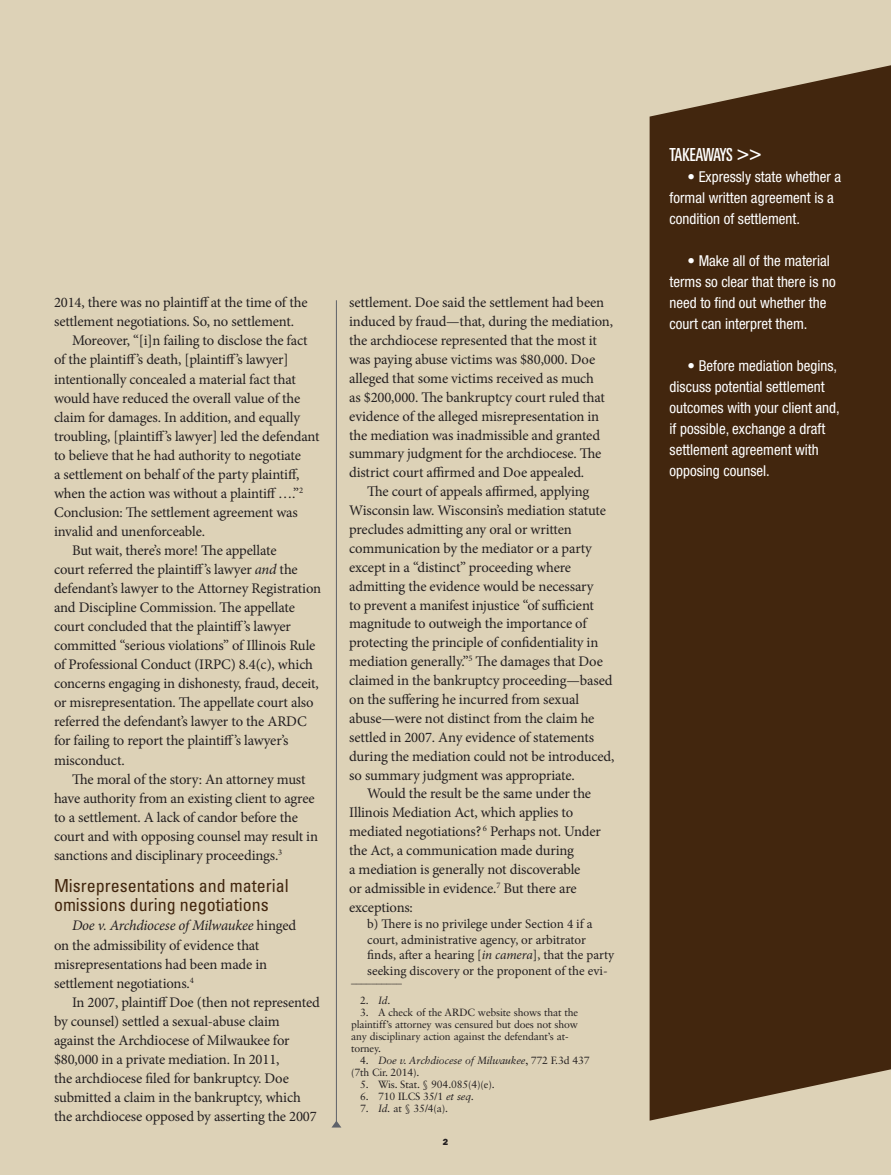
<style>
.page{position:relative;width:891px;height:1175px;background:#fff}
.page>*{position:absolute;margin:0;border:0;box-sizing:border-box;transform-origin:0 0}
.copyhead{font:condensed 18px/19px "Univers LT Std";color:#42260e}
.t1{font:ultra-condensed 18px "Univers LT Std";letter-spacing:-.05em;color:#fff}
.summary{font:condensed 15px/21px "Helvetica Neue LT Std";color:#fff}
.body{font:14.7px/19px "Minion Pro";letter-spacing:-.01em;color:#231f20}
.long_quote{font:13.2px/15.9px "Minion Pro";color:#231f20}
.footnote{font:10.5px/12px "Sabon LT Std";letter-spacing:-.015em;color:#231f20}
.t2{font:9px "ITC Franklin Gothic Std Hvy";color:#231f20}
.s1{font-style:italic}
.s2{font-size:21px}
</style>
<div class="page">
<div style="left:0;top:0;width:891px;height:1174px;background:#ddd2b7"></div>
<svg style="left:332px;top:1120px;width:9px;height:7px"></svg>
<hr style="left:336px;top:300px;width:1px;height:822px;background:#5e6269">
<div style="left:650px;top:65px;width:241px;height:1055px;background:#42260e"></div>
<p class="body" style="left:54px;top:293px;width:255px">2014, there was no plaintiff at the time of the settlement negotiations. So, no settlement.</p>
<p class="body" style="left:54px;top:331px;width:267px;text-indent:18px">Moreover, “[i]n failing to disclose the fact of the plaintiff’s death, [plaintiff’s lawyer] intentionally concealed a material fact that would have reduced the overall value of the claim for damages. In addition, and equally troubling, [plaintiff’s lawyer] led the defendant to believe that he had authority to negotiate<br>a settlement on behalf of the party plaintiff, when the action was without a plaintiff ….”<sup>2<br></sup>Conclusion: The settlement agreement was invalid and unenforceable.</p>
<p class="body" style="left:54px;top:541px;width:269px;text-indent:18px">But wait, there’s more! The appellate<br>court referred the plaintiff’s lawyer <span class="s1">and</span> the defendant’s lawyer to the Attorney Registration and Discipline Commission. The appellate court concluded that the plaintiff’s lawyer committed “serious violations” of Illinois Rule of Professional Conduct (IRPC) 8.4(c), which concerns engaging in dishonesty, fraud, deceit, or misrepresentation. The appellate court also referred the defendant’s lawyer to the ARDC for failing to report the plaintiff’s lawyer’s misconduct.</p>
<p class="body" style="left:54px;top:769px;width:266px;text-indent:18px">The moral of the story: An attorney must have authority from an existing client to agree to a settlement. A lack of candor before the court and with opposing counsel may result in sanctions and disciplinary proceedings.<sup>3</sup></p>
<p class="copyhead" style="left:54px;top:876px;width:236px">Misrepresentations and material omissions during negotiations</p>
<p class="body" style="left:54px;top:916px;width:244px;text-indent:18px"><span class="s1">Doe v. Archdiocese of Milwaukee</span> hinged on the admissibility of evidence that misrepresentations had been made in settlement negotiations.<sup>4</sup></p>
<p class="body" style="left:54px;top:992px;width:267px;text-indent:18px">In 2007, plaintiff Doe (then not represented by counsel) settled a sexual-abuse claim against the Archdiocese of Milwaukee for $80,000 in a private mediation. In 2011,<br>the archdiocese filed for bankruptcy. Doe submitted a claim in the bankruptcy, which the archdiocese opposed by asserting the 2007</p>
<p class="body" style="left:349px;top:293px;width:265px">settlement. Doe said the settlement had been induced by fraud—that, during the mediation, the archdiocese represented that the most it was paying abuse victims was $80,000. Doe alleged that some victims received as much<br>as $200,000. The bankruptcy court ruled that evidence of the alleged misrepresentation in the mediation was inadmissible and granted summary judgment for the archdiocese. The district court affirmed and Doe appealed.</p>
<p class="body" style="left:349px;top:482px;width:267px;text-indent:18px">The court of appeals affirmed, applying Wisconsin law. Wisconsin’s mediation statute precludes admitting any oral or written communication by the mediator or a party except in a “distinct” proceeding where admitting the evidence would be necessary<br>to prevent a manifest injustice “of sufficient magnitude to outweigh the importance of protecting the principle of confidentiality in mediation generally.”<sup>5</sup> The damages that Doe claimed in the bankruptcy proceeding—based on the suffering he incurred from sexual abuse—were not distinct from the claim he settled in 2007. Any evidence of statements during the mediation could not be introduced, so summary judgment was appropriate.</p>
<p class="body" style="left:349px;top:784px;width:253px;text-indent:18px">Would the result be the same under the Illinois Mediation Act, which applies to mediated negotiations? <sup>6</sup> Perhaps not. Under the Act, a communication made during<br>a mediation is generally not discoverable<br>or admissible in evidence.<sup>7</sup> But there are exceptions:</p>
<p class="long_quote" style="left:367px;top:915px;width:248px">b) There is no privilege under Section 4 if a court, administrative agency, or arbitrator finds, after a hearing [<span class="s1">in camera</span>], that the party seeking discovery or the proponent of the evi-</p>
<p class="footnote" style="left:351px;top:973px;width:53px">__________</p>
<p class="footnote" style="left:360px;top:994px;width:32px">2. <span class="s1">Id</span>.</p>
<p class="footnote" style="left:351px;top:1006px;width:229px;text-indent:9px">3. A check of the ARDC website shows that the plaintiff’s attorney was censured but does not show any disciplinary action against the defendant’s at&shy;torney.</p>
<p class="footnote" style="left:351px;top:1054px;width:240px;text-indent:9px">4. <span class="s1">Doe v. Archdiocese of Milwaukee</span>, 772 F.3d 437 (7th Cir. 2014).</p>
<p class="footnote" style="left:360px;top:1078px;width:136px">5. Wis. Stat. § 904.085(4)(e).</p>
<p class="footnote" style="left:360px;top:1090px;width:116px">6. 710 ILCS 35/1 <span class="s1">et seq.</span></p>
<p class="footnote" style="left:360px;top:1102px;width:90px">7. <span class="s1">Id.</span> at § 35/4(a).</p>
<p class="t2" style="left:443px;top:1136px;width:7px">2</p>
<p class="t1" style="left:670px;top:144px;width:94px">TAKEAWAYS <span class="s2">&gt;&gt;</span></p>
<p class="summary" style="left:670px;top:166px;width:173px;text-indent:18px">• Expressly state whether a formal written agreement is a condition of settlement.</p>
<p class="summary" style="left:670px;top:250px;width:168px;text-indent:18px">• Make all of the material terms so clear that there is no need to find out whether the court can interpret them.</p>
<p class="summary" style="left:670px;top:355px;width:172px;text-indent:18px">• Before mediation begins, discuss potential settlement outcomes with your client and, if possible, exchange a draft settlement agreement with opposing counsel.</p>
</div>
